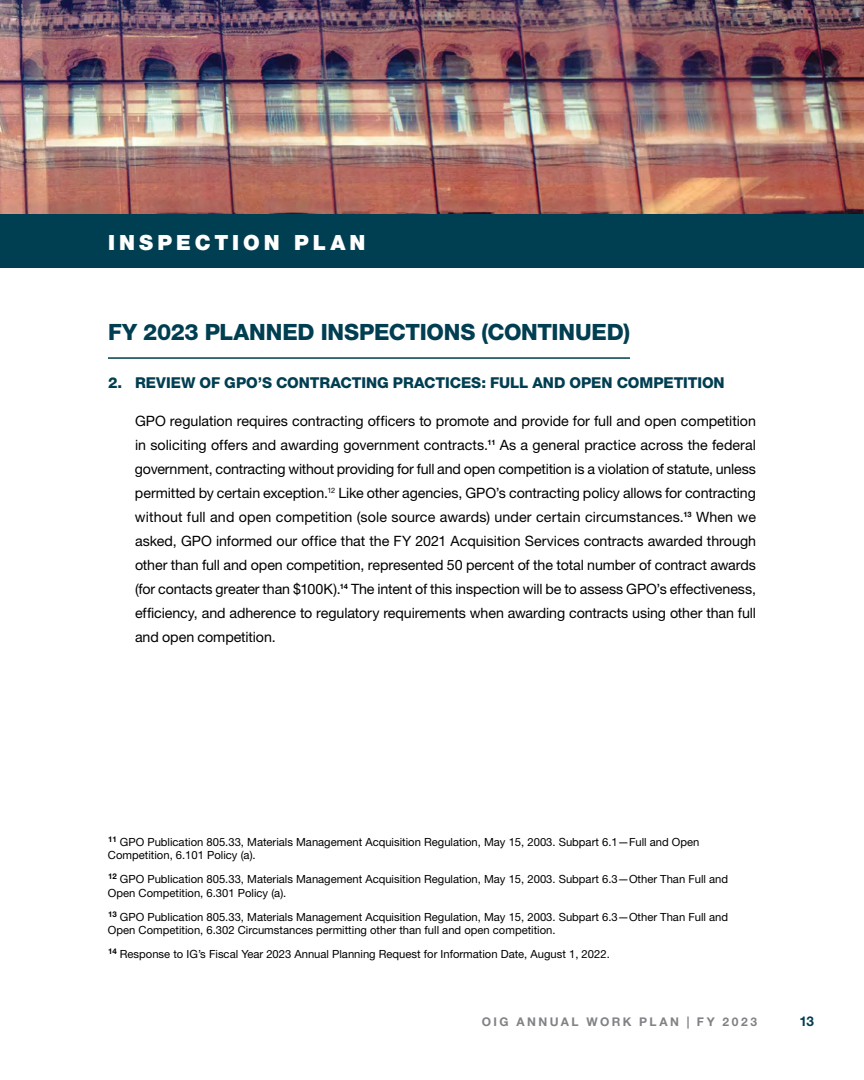
<style>
.page{position:relative;width:864px;height:1080px;background:#fff}
.page>*{position:absolute;margin:0;border:0;box-sizing:border-box;transform-origin:0 0}
.t1{font:800 22.5px "Helvetica Neue LT Std";letter-spacing:-.01em;color:#003e51}
.t2{font:900 21px "Helvetica Neue LT Std";letter-spacing:.19em;color:#fff}
.t3{font:800 15px "Helvetica Neue LT Std";letter-spacing:-.005em;color:#003e51}
.t4{font:14.25px/24px "Helvetica Neue LT Std";letter-spacing:-.01em;color:#000;text-align:justify}
.t5{font:700 13.5px "Helvetica Neue LT Std";color:#003e51}
.t6{font:700 12px "Helvetica Neue LT Std";letter-spacing:.205em;color:#808285}
.t7{font:11.25px/13.5px "Helvetica Neue LT Std";color:#000}
</style>
<div class="page">
<hr style="left:108px;top:357px;width:522px;height:2px;background:#003e51">
<img style="left:0;top:0;width:864px;height:214px">
<div style="left:0;top:214px;width:864px;height:54px;background:#003e51"></div>
<h2 class="t2" style="left:108px;top:230px;width:259px">INSPECTION PLAN</h2>
<h1 class="t1" style="left:108px;top:319px;width:524px">FY 2023 PLANNED INSPECTIONS (CONTINUED)</h1>
<p class="t3" style="left:108px;top:374px;width:618px">2. REVIEW OF GPO’S CONTRACTING PRACTICES: FULL AND OPEN COMPETITION</p>
<p class="t4" style="left:135px;top:408px;width:623px">GPO regulation requires contracting officers to promote and provide for full and open competition in soliciting offers and awarding government contracts.<sup>11</sup> As a general practice across the federal government, contracting without providing for full and open competition is a violation of statute, unless permitted by certain exception.<sup>12</sup> Like other agencies, GPO’s contracting policy allows for contracting without full and open competition (sole source awards) under certain circumstances.<sup>13</sup> When we asked, GPO informed our office that the FY 2021 Acquisition Services contracts awarded through other than full and open competition, represented 50 percent of the total number of contract awards (for contacts greater than $100K).<sup>14</sup> The intent of this inspection will be to assess GPO’s effectiveness, efficiency, and adherence to regulatory requirements when awarding contracts using other than full and open competition.</p>
<p class="t7" style="left:108px;top:835px;width:593px"><sup>11</sup> GPO Publication 805.33, Materials Management Acquisition Regulation, May 15, 2003. Subpart 6.1—Full and Open<br>Competition, 6.101 Policy (a).</p>
<p class="t7" style="left:108px;top:873px;width:622px"><sup>12</sup> GPO Publication 805.33, Materials Management Acquisition Regulation, May 15, 2003. Subpart 6.3—Other Than Full and<br>Open Competition, 6.301 Policy (a).</p>
<p class="t7" style="left:108px;top:910px;width:622px"><sup>13</sup> GPO Publication 805.33, Materials Management Acquisition Regulation, May 15, 2003. Subpart 6.3—Other Than Full and<br>Open Competition, 6.302 Circumstances permitting other than full and open competition.</p>
<p class="t7" style="left:108px;top:948px;width:503px"><sup>14</sup> Response to IG’s Fiscal Year 2023 Annual Planning Request for Information Date, August 1, 2022.</p>
<p class="t6" style="left:482px;top:1015px;width:277px">OIG ANNUAL WORK PLAN | FY 2023</p>
<p class="t5" style="left:800px;top:1013px;width:16px">13</p>
</div>
